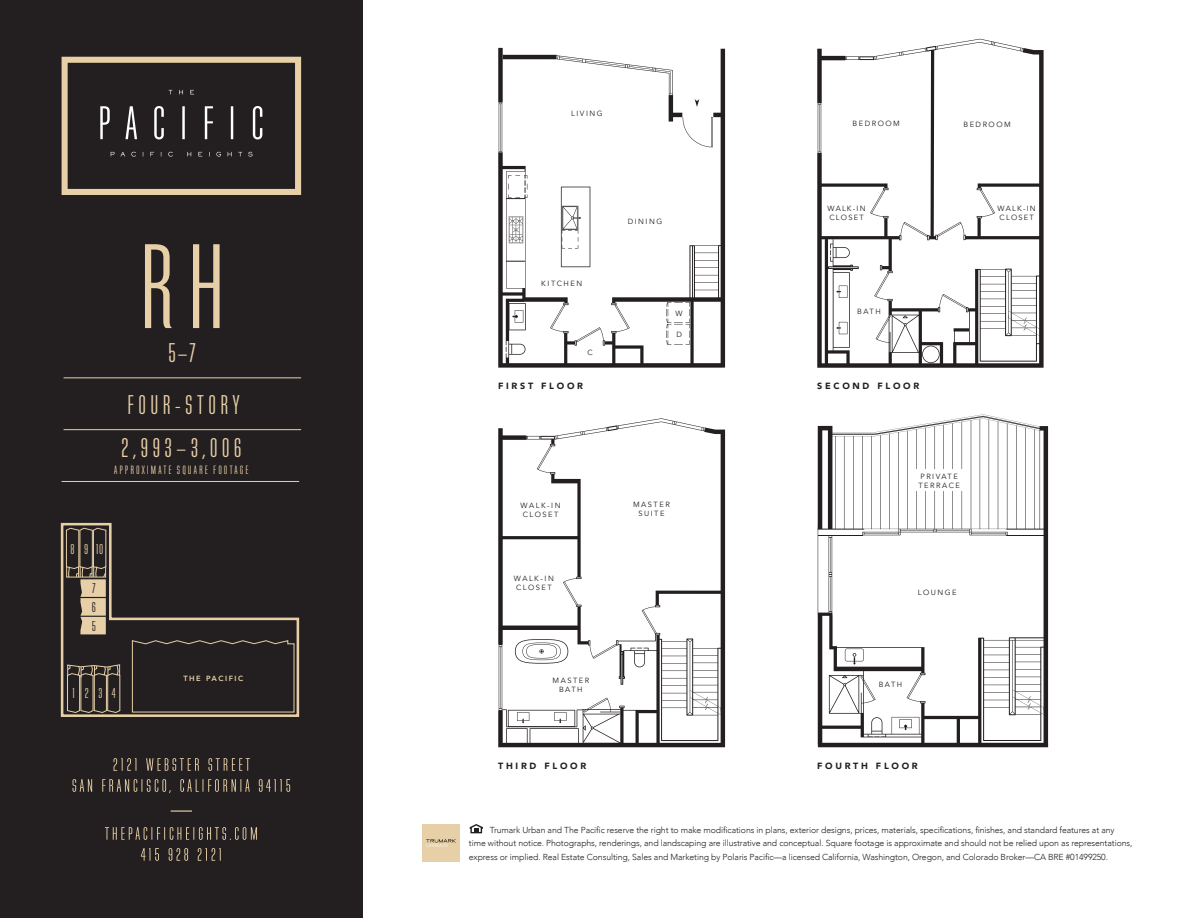
<style>
.page{position:relative;width:1188px;height:918px;background:#fff}
.page>*{position:absolute;margin:0;border:0;box-sizing:border-box;transform-origin:0 0}
.t1{font:119.85px "Directors Gothic 201";color:#e7d0a7}
.t2{font:27px "Directors Gothic 201";letter-spacing:.15em;color:#e7d0a7}
.t3{font:14.25px "Directors Gothic 201";color:#e7d0a7}
.t4{font:14.25px "Directors Gothic 201";color:#231f20}
.t5{font:12px "Directors Gothic 201";letter-spacing:.17em;color:#e7d0a7}
.t6{font:900 9px "Avenir";letter-spacing:.3em;color:#231f20}
.t7{font:300 8.7px/13.5px "Avenir";letter-spacing:-.01em;color:#231f20}
.t8{font:7.5px/9px "Avenir";letter-spacing:.2em;color:#231f20}
.t9{font:7.5px/9px "Avenir";letter-spacing:.16em;color:#231f20}
.t10{font:800 7.5px "Avenir";letter-spacing:.2em;color:#e7d0a7}
</style>
<div class="page">
<div style="left:0;top:0;width:363px;height:918px;background:#231f20"></div>
<svg style="left:498px;top:48px;width:227px;height:320px"></svg>
<svg style="left:503px;top:55px;width:210px;height:92px"></svg>
<svg style="left:512px;top:310px;width:11px;height:13px"></svg>
<svg style="left:561px;top:187px;width:29px;height:80px"></svg>
<svg style="left:508px;top:217px;width:16px;height:26px"></svg>
<svg style="left:666px;top:302px;width:24px;height:43px"></svg>
<svg style="left:508px;top:175px;width:20px;height:23px"></svg>
<svg style="left:817px;top:39px;width:227px;height:329px"></svg>
<svg style="left:837px;top:322px;width:10px;height:12px"></svg>
<svg style="left:837px;top:286px;width:10px;height:12px"></svg>
<svg style="left:903px;top:315px;width:5px;height:3px"></svg>
<svg style="left:922px;top:346px;width:18px;height:17px"></svg>
<svg style="left:498px;top:418px;width:227px;height:329px"></svg>
<svg style="left:554px;top:712px;width:13px;height:11px"></svg>
<svg style="left:517px;top:712px;width:12px;height:11px"></svg>
<svg style="left:515px;top:639px;width:53px;height:25px"></svg>
<svg style="left:817px;top:414px;width:231px;height:333px"></svg>
<svg style="left:845px;top:649px;width:19px;height:16px"></svg>
<svg style="left:899px;top:719px;width:13px;height:11px"></svg>
<svg style="left:60px;top:522px;width:240px;height:195px"></svg>
<svg style="left:132px;top:640px;width:163px;height:73px"></svg>
<svg style="left:67px;top:664px;width:54px;height:49px"></svg>
<svg style="left:66px;top:528px;width:40px;height:106px"></svg>
<div style="left:910px;top:470px;width:59px;height:21px;background:#fff"></div>
<svg style="left:62px;top:57px;width:239px;height:138px"></svg>
<svg style="left:73px;top:758px;width:217px;height:103px"></svg>
<div style="left:422px;top:824px;width:38px;height:38px;background:#e7d0a7"></div>
<svg style="left:426px;top:839px;width:30px;height:8px"></svg>
<svg style="left:470px;top:824px;width:13px;height:9px"></svg>
<hr style="left:64px;top:378px;width:237px;height:1px;background:#e7d0a7">
<hr style="left:64px;top:429px;width:237px;height:1px;background:#e7d0a7">
<hr style="left:62px;top:481px;width:237px;height:1px;background:#e7d0a7">
<p class="t1" style="left:138px;top:223px;width:89px">RH</p>
<p class="t2" style="left:168px;top:338px;width:29px">5–7</p>
<p class="t2" style="left:127px;top:390px;width:114px">FOUR-STORY</p>
<p class="t2" style="left:121px;top:433px;width:122px">2,993–3,006</p>
<p class="t5" style="left:114px;top:463px;width:136px">APPROXIMATE SQUARE FOOTAGE</p>
<p class="t3" style="left:70px;top:542px;width:6px">8</p>
<p class="t3" style="left:84px;top:542px;width:6px">9</p>
<p class="t3" style="left:96px;top:542px;width:9px">10</p>
<p class="t4" style="left:93px;top:581px;width:5px">7</p>
<p class="t4" style="left:92px;top:600px;width:6px">6</p>
<p class="t4" style="left:92px;top:618px;width:6px">5</p>
<p class="t3" style="left:72px;top:686px;width:4px">1</p>
<p class="t3" style="left:85px;top:686px;width:6px">2</p>
<p class="t3" style="left:98px;top:686px;width:5px">3</p>
<p class="t3" style="left:112px;top:686px;width:5px">4</p>
<p class="t10" style="left:183px;top:673px;width:61px">THE PACIFIC</p>
<p class="t8" style="left:571px;top:109px;width:33px">LIVING</p>
<p class="t8" style="left:541px;top:279px;width:42px">KITCHEN</p>
<p class="t8" style="left:587px;top:348px;width:7px">C</p>
<p class="t6" style="left:498px;top:378px;width:86px">FIRST FLOOR</p>
<p class="t8" style="left:628px;top:217px;width:36px">DINING</p>
<p class="t8" style="left:676px;top:309px;width:9px">W</p>
<p class="t8" style="left:676px;top:330px;width:7px">D</p>
<p class="t8" style="left:521px;top:501px;width:41px">WALK-IN<br>CLOSET</p>
<p class="t8" style="left:514px;top:574px;width:41px">WALK-IN<br>CLOSET</p>
<p class="t8" style="left:633px;top:500px;width:38px;text-align:center">MASTER<br>SUITE</p>
<p class="t8" style="left:853px;top:119px;width:49px">BEDROOM</p>
<p class="t8" style="left:963px;top:120px;width:49px">BEDROOM</p>
<p class="t9" style="left:828px;top:204px;width:40px">WALK-IN<br>CLOSET</p>
<p class="t8" style="left:857px;top:308px;width:25px">BATH</p>
<p class="t6" style="left:817px;top:378px;width:103px">SECOND FLOOR</p>
<p class="t8" style="left:918px;top:472px;width:43px">PRIVATE<br>TERRACE</p>
<p class="t9" style="left:998px;top:204px;width:40px">WALK-IN<br>CLOSET</p>
<p class="t8" style="left:918px;top:588px;width:40px">LOUNGE</p>
<p class="t8" style="left:553px;top:676px;width:38px;text-align:center">MASTER<br>BATH</p>
<p class="t8" style="left:879px;top:680px;width:25px">BATH</p>
<p class="t6" style="left:498px;top:758px;width:89px">THIRD FLOOR</p>
<p class="t6" style="left:817px;top:758px;width:102px">FOURTH FLOOR</p>
<p class="t7" style="left:469px;top:823px;width:665px;text-indent:21px">Trumark Urban and The Pacific reserve the right to make modifications in plans, exterior designs, prices, materials, specifications, finishes, and standard features at any time without notice. Photographs, renderings, and landscaping are illustrative and conceptual. Square footage is approximate and should not be relied upon as representations, express or implied. Real Estate Consulting, Sales and Marketing by Polaris Pacific—a licensed California, Washington, Oregon, and Colorado Broker—CA BRE #01499250.</p>
</div>
